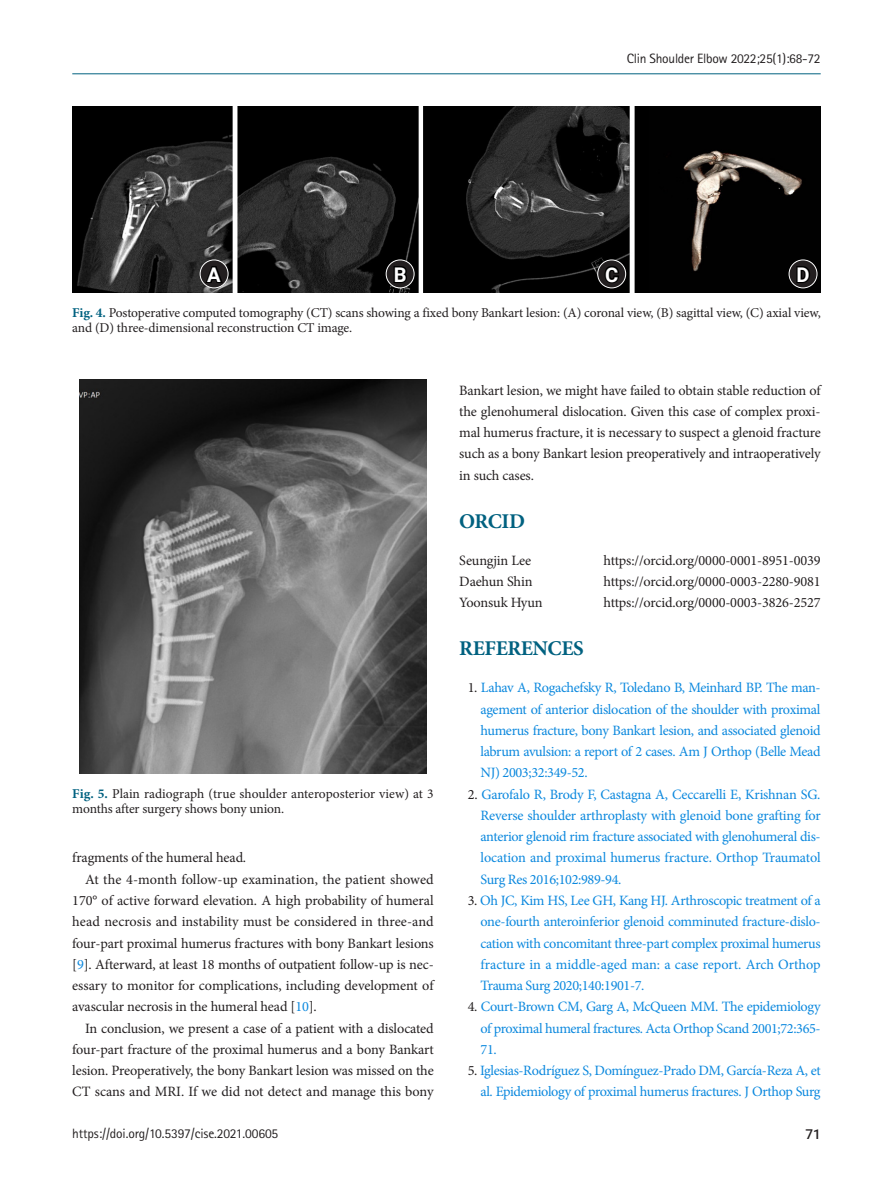
<style>
.page{position:relative;width:893px;height:1191px;background:#fff}
.page>*{position:absolute;margin:0;border:0;box-sizing:border-box;transform-origin:0 0}
.body-title{font:700 21px "Minion Pro";letter-spacing:-.02em;color:#006180}
.t1{font:700 20.25px "Roboto";color:#fff}
.body{font:14.25px/21.3px "Minion Pro";letter-spacing:-.01em;color:#231f20;text-align:justify}
.ref{font:14.25px/21.3px "Minion Pro";letter-spacing:-.025em;color:#0b88de;text-align:justify}
.fig-caption{font:13.5px/15px "Minion Pro";letter-spacing:-.01em;color:#231f20}
.t2{font:13.5px "Rotis Sans Serif Std";letter-spacing:-.02em;color:#231f20}
.t3{font:500 13.5px "Roboto";color:#231f20}
.s1{font-weight:700;color:#006180}
.s2{color:#0b88de}
.s3{color:#231f20}
</style>
<div class="page">
<img style="left:72px;top:106px;width:749px;height:187px">
<svg style="left:200px;top:260px;width:28px;height:28px"></svg>
<div style="left:200px;top:259px;width:29px;height:29px;border:1px solid #fff;border-radius:50%"></div>
<svg style="left:203px;top:264px;width:22px;height:21px"></svg>
<svg style="left:386px;top:260px;width:28px;height:28px"></svg>
<div style="left:386px;top:259px;width:29px;height:29px;border:1px solid #fff;border-radius:50%"></div>
<svg style="left:392px;top:264px;width:17px;height:20px"></svg>
<svg style="left:598px;top:260px;width:28px;height:28px"></svg>
<div style="left:597px;top:259px;width:29px;height:29px;border:1px solid #fff;border-radius:50%"></div>
<svg style="left:602px;top:264px;width:19px;height:21px"></svg>
<svg style="left:789px;top:260px;width:28px;height:28px"></svg>
<div style="left:789px;top:259px;width:28px;height:29px;border:1px solid #fff;border-radius:50%"></div>
<svg style="left:795px;top:264px;width:17px;height:20px"></svg>
<img style="left:79px;top:379px;width:348px;height:395px">
<hr style="left:72px;top:73px;width:749px;height:1px;background:#006180">
<p class="t2" style="left:627px;top:51px;width:195px">Clin Shoulder Elbow 2022;25(1):68-72</p>
<p class="t1" style="left:207px;top:260px;width:15px">A</p>
<p class="t1" style="left:394px;top:260px;width:14px">B</p>
<p class="t1" style="left:605px;top:260px;width:15px">C</p>
<p class="t1" style="left:796px;top:260px;width:15px">D</p>
<p class="fig-caption" style="left:72px;top:306px;width:750px"><span class="s1">Fig. 4.</span> Postoperative computed tomography (CT) scans showing a fixed bony Bankart lesion: (A) coronal view, (B) sagittal view, (C) axial view, and (D) three-dimensional reconstruction CT image.</p>
<p class="fig-caption" style="left:72px;top:786px;width:363px"><span class="s1">Fig. 5.</span> Plain radiograph (true shoulder anteroposterior view) at 3 months after surgery shows bony union.</p>
<p class="body" style="left:72px;top:847px;width:175px">fragments of the humeral head.</p>
<p class="body" style="left:72px;top:868px;width:363px;text-indent:13px">At the 4-month follow-up examination, the patient showed 170° of active forward elevation. A high probability of humeral head necrosis and instability must be considered in three-and four-part proximal humerus fractures with bony Bankart lesions [<span class="s2">9</span>]. Afterward, at least 18 months of outpatient follow-up is nec&shy;essary to monitor for complications, including development of avascular necrosis in the humeral head [<span class="s2">10</span>].</p>
<p class="body" style="left:72px;top:1017px;width:363px;text-indent:13px">In conclusion, we present a case of a patient with a dislocated four-part fracture of the proximal humerus and a bony Bankart lesion. Preoperatively, the bony Bankart lesion was missed on the CT scans and MRI. If we did not detect and manage this bony</p>
<p class="body" style="left:459px;top:379px;width:363px">Bankart lesion, we might have failed to obtain stable reduction of the glenohumeral dislocation. Given this case of complex proxi&shy;mal humerus fracture, it is necessary to suspect a glenoid fracture such as a bony Bankart lesion preoperatively and intraoperatively in such cases.</p>
<p class="body-title" style="left:459px;top:506px;width:67px">ORCID</p>
<p class="body" style="left:459px;top:549px;width:73px">Seungjin Lee</p>
<p class="body" style="left:604px;top:549px;width:219px">https://orcid.org/0000-0001-8951-0039</p>
<p class="body" style="left:459px;top:571px;width:75px">Daehun Shin</p>
<p class="body" style="left:604px;top:571px;width:219px">https://orcid.org/0000-0003-2280-9081</p>
<p class="body" style="left:459px;top:592px;width:85px">Yoonsuk Hyun</p>
<p class="body" style="left:604px;top:592px;width:219px">https://orcid.org/0000-0003-3826-2527</p>
<p class="body-title" style="left:459px;top:634px;width:126px">REFERENCES</p>
<p class="ref" style="left:480px;top:677px;width:342px;text-indent:-13px"><span class="s3">1.</span> Lahav A, Rogachefsky R, Toledano B, Meinhard BP. The man&shy;agement of anterior dislocation of the shoulder with proximal humerus fracture, bony Bankart lesion, and associated glenoid labrum avulsion: a report of 2 cases. Am J Orthop (Belle Mead NJ) 2003;32:349-52.</p>
<p class="ref" style="left:480px;top:783px;width:342px;text-indent:-13px"><span class="s3">2.</span> Garofalo R, Brody F, Castagna A, Ceccarelli E, Krishnan SG.<br>Reverse shoulder arthroplasty with glenoid bone grafting for anterior glenoid rim fracture associated with glenohumeral dis&shy;location and proximal humerus fracture. Orthop Traumatol Surg Res 2016;102:989-94.</p>
<p class="ref" style="left:480px;top:890px;width:342px;text-indent:-13px"><span class="s3">3.</span> Oh JC, Kim HS, Lee GH, Kang HJ. Arthroscopic treatment of a one-fourth anteroinferior glenoid comminuted fracture-dislo&shy;cation with concomitant three-part complex proximal humerus fracture in a middle-aged man: a case report. Arch Orthop Trauma Surg 2020;140:1901-7.</p>
<p class="ref" style="left:480px;top:996px;width:342px;text-indent:-13px"><span class="s3">4.</span> Court-Brown CM, Garg A, McQueen MM. The epidemiology of proximal humeral fractures. Acta Orthop Scand 2001;72:365- 71.</p>
<p class="ref" style="left:468px;top:1060px;width:354px;text-align:right"><span class="s3">5.</span> Iglesias-Rodríguez S, Domínguez-Prado DM, García-Reza A, et al. Epidemiology of proximal humerus fractures. J Orthop Surg</p>
<p class="t2" style="left:72px;top:1125px;width:208px">https://doi.org/10.5397/cise.2021.00605</p>
<p class="t3" style="left:805px;top:1124px;width:17px">71</p>
</div>
